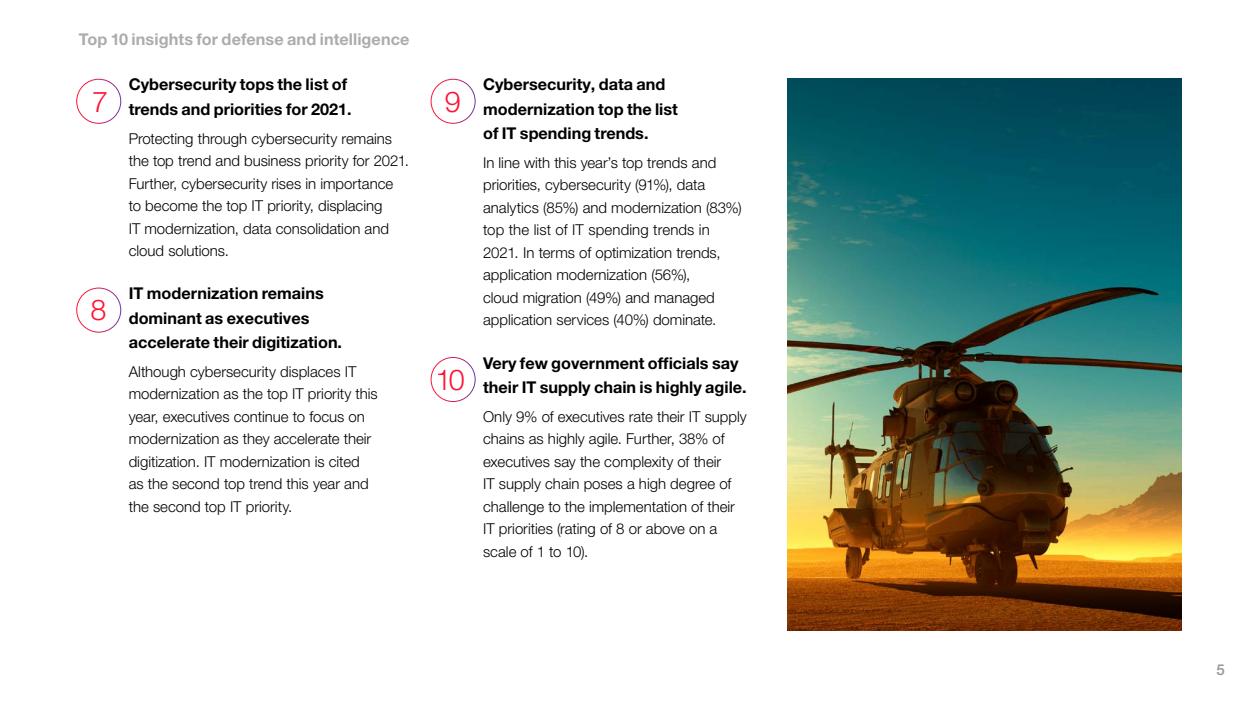
<style>
.page{position:relative;width:1260px;height:709px;background:#fff}
.page>*{position:absolute;margin:0;border:0;box-sizing:border-box;transform-origin:0 0}
.t1{font:300 28.75px "Helvetica Neue LT Pro";color:#ff1235}
.t2{font:700 16.25px/24.4px "Helvetica Neue LT Pro";color:#000}
.t3{font:700 16.25px "Helvetica Neue LT Pro";letter-spacing:.005em;color:#acacac}
.t4{font:300 15px/22.5px "Helvetica Neue LT Pro";color:#000}
.t5{font:500 15px "Helvetica Neue LT Pro";color:#939598}
</style>
<div class="page">
<div style="left:76px;top:79px;width:45px;height:45px;border:1px solid #fff;border-radius:50%"></div>
<div style="left:76px;top:288px;width:45px;height:44px;border:1px solid #fff;border-radius:50%"></div>
<div style="left:431px;top:79px;width:45px;height:45px;border:1px solid #fff;border-radius:50%"></div>
<div style="left:431px;top:357px;width:45px;height:45px;border:1px solid #fff;border-radius:50%"></div>
<img style="left:788px;top:79px;width:393px;height:551px">
<p class="t3" style="left:79px;top:29px;width:332px">Top 10 insights for defense and intelligence</p>
<h1 class="t1" style="left:92px;top:84px;width:17px">7</h1>
<h1 class="t1" style="left:91px;top:292px;width:17px">8</h1>
<p class="t2" style="left:129px;top:72px;width:224px">Cybersecurity tops the list of trends and priorities for 2021.</p>
<p class="t4" style="left:129px;top:127px;width:282px">Protecting through cybersecurity remains the top trend and business priority for 2021.<br>Further, cybersecurity rises in importance to become the top IT priority, displacing<br>IT modernization, data consolidation and cloud solutions.</p>
<p class="t2" style="left:129px;top:281px;width:215px">IT modernization remains dominant as executives accelerate their digitization.</p>
<p class="t4" style="left:129px;top:360px;width:251px">Although cybersecurity displaces IT modernization as the top IT priority this year, executives continue to focus on modernization as they accelerate their digitization. IT modernization is cited as the second top trend this year and the second top IT priority.</p>
<h1 class="t1" style="left:445px;top:84px;width:17px">9</h1>
<h1 class="t1" style="left:436px;top:362px;width:31px">10</h1>
<p class="t2" style="left:483px;top:72px;width:196px">Cybersecurity, data and modernization top the list of IT spending trends.</p>
<p class="t4" style="left:483px;top:151px;width:260px">In line with this year’s top trends and priorities, cybersecurity (91%), data analytics (85%) and modernization (83%) top the list of IT spending trends in 2021. In terms of optimization trends, application modernization (56%),<br>cloud migration (49%) and managed application services (40%) dominate.</p>
<p class="t2" style="left:483px;top:350px;width:265px">Very few government officials say their IT supply chain is highly agile.</p>
<p class="t4" style="left:483px;top:405px;width:265px">Only 9% of executives rate their IT supply chains as highly agile. Further, 38% of executives say the complexity of their<br>IT supply chain poses a high degree of challenge to the implementation of their IT priorities (rating of 8 or above on a scale of 1 to 10).</p>
<p class="t5" style="left:1216px;top:660px;width:10px">5</p>
</div>
